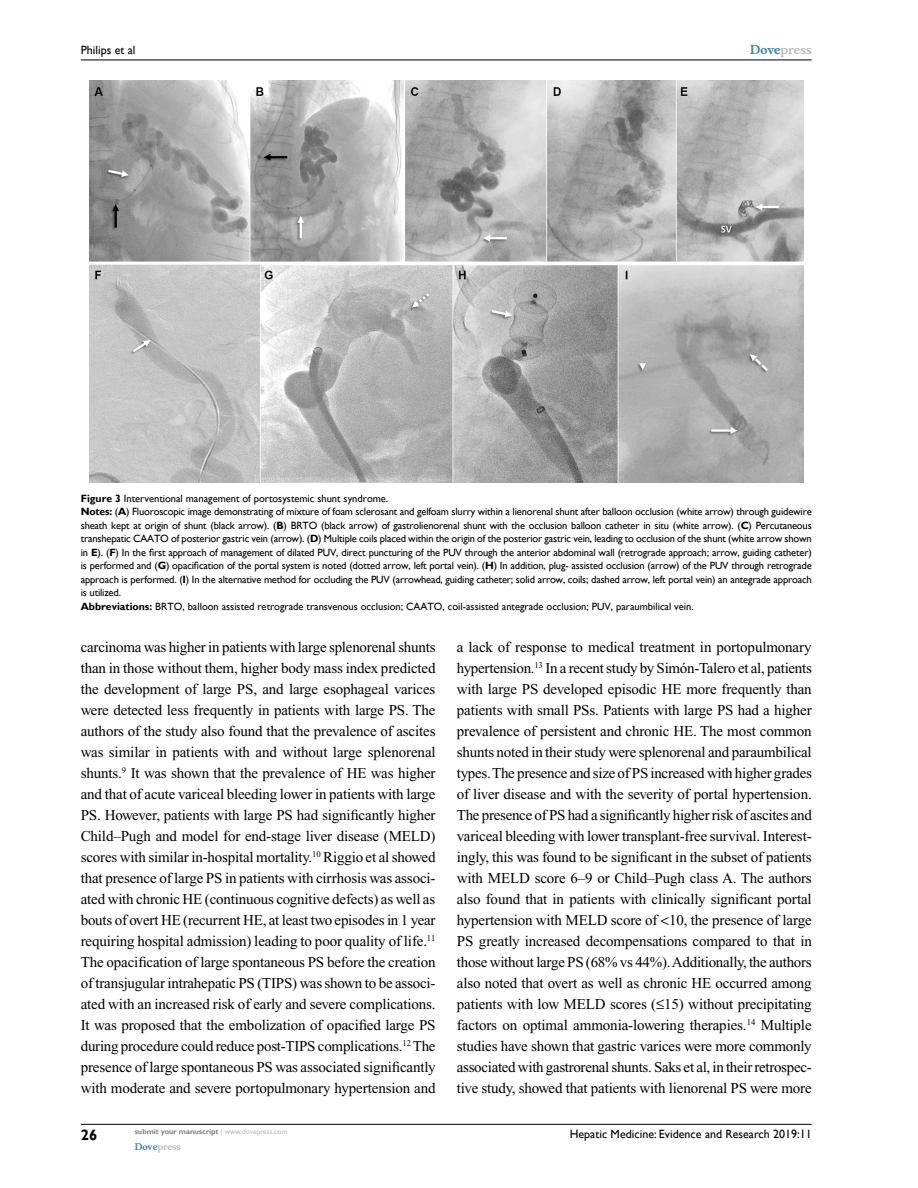
<style>
.page{position:relative;width:918px;height:1188px;background:#fff}
.page>*{position:absolute;margin:0;border:0;box-sizing:border-box;transform-origin:0 0}
.t1{font:15px/21px "Times New Roman";letter-spacing:-.01em;color:#000;text-align:justify}
.t2{font:700 15px "Gill Sans";color:#000}
.t3{font:12px "Gill Sans";color:#000}
.t4{font:700 12px "Musee";color:#b8babc}
.t5{font:10.5px/13.5px "Gill Sans";letter-spacing:-.015em;color:#000}
.t6{font:700 9px "Musee";color:#b8babc}
.t7{font:700 7.5px "Gill Sans";color:#808285}
.s1{color:#3785ad}
.s2{font-weight:700}
.s3{font-weight:400;color:#b8babc}
</style>
<div class="page">
<hr style="left:81px;top:1124px;width:731px;height:1px;background:#000">
<hr style="left:81px;top:60px;width:731px;height:1px;background:#000">
<img style="left:89px;top:81px;width:714px;height:402px">
<p class="t3" style="left:81px;top:43px;width:56px">Philips et al</p>
<p class="t4" style="left:750px;top:43px;width:63px"><span class="s1">Dove</span>press</p>
<p class="t5" style="left:81px;top:492px;width:733px"><span class="s2">Figure 3</span> Interventional management of portosystemic shunt syndrome.<br><span class="s2">Notes:</span> (<span class="s2">A</span>) Fluoroscopic image demonstrating of mixture of foam sclerosant and gelfoam slurry within a lienorenal shunt after balloon occlusion (white arrow) through guidewire sheath kept at origin of shunt (black arrow). (<span class="s2">B</span>) BRTO (black arrow) of gastrolienorenal shunt with the occlusion balloon catheter in situ (white arrow). (<span class="s2">C</span>) Percutaneous transhepatic CAATO of posterior gastric vein (arrow). (<span class="s2">D</span>) Multiple coils placed within the origin of the posterior gastric vein, leading to occlusion of the shunt (white arrow shown in <span class="s2">E</span>). (<span class="s2">F</span>) In the first approach of management of dilated PUV, direct puncturing of the PUV through the anterior abdominal wall (retrograde approach; arrow, guiding catheter) is performed and (<span class="s2">G</span>) opacification of the portal system is noted (dotted arrow, left portal vein). (<span class="s2">H</span>) In addition, plug- assisted occlusion (arrow) of the PUV through retrograde approach is performed. (<span class="s2">I</span>) In the alternative method for occluding the PUV (arrowhead, guiding catheter; solid arrow, coils; dashed arrow, left portal vein) an antegrade approach is utilized.<br><span class="s2">Abbreviations:</span> BRTO, balloon assisted retrograde transvenous occlusion; CAATO, coil-assisted antegrade occlusion; PUV, paraumbilical vein.</p>
<p class="t1" style="left:81px;top:636px;width:357px">carcinoma was higher in patients with large splenorenal shunts than in those without them, higher body mass index predicted the development of large PS, and large esophageal varices were detected less frequently in patients with large PS. The authors of the study also found that the prevalence of ascites was similar in patients with and without large splenorenal shunts.<sup>9</sup> It was shown that the prevalence of HE was higher and that of acute variceal bleeding lower in patients with large PS. However, patients with large PS had significantly higher Child–Pugh and model for end-stage liver disease (MELD) scores with similar in-hospital mortality.<sup>10</sup> Riggio et al showed that presence of large PS in patients with cirrhosis was associ&shy;ated with chronic HE (continuous cognitive defects) as well as bouts of overt HE (recurrent HE, at least two episodes in 1 year requiring hospital admission) leading to poor quality of life.<sup>11<br></sup>The opacification of large spontaneous PS before the creation of transjugular intrahepatic PS (TIPS) was shown to be associ&shy;ated with an increased risk of early and severe complications.<br>It was proposed that the embolization of opacified large PS during procedure could reduce post-TIPS complications.<sup>12</sup> The presence of large spontaneous PS was associated significantly with moderate and severe portopulmonary hypertension and</p>
<p class="t1" style="left:457px;top:636px;width:357px">a lack of response to medical treatment in portopulmonary hypertension.<sup>13</sup> In a recent study by Simón-Talero et al, patients with large PS developed episodic HE more frequently than patients with small PSs. Patients with large PS had a higher prevalence of persistent and chronic HE. The most common shunts noted in their study were splenorenal and paraumbilical types. The presence and size of PS increased with higher grades of liver disease and with the severity of portal hypertension.<br>The presence of PS had a significantly higher risk of ascites and variceal bleeding with lower transplant-free survival. Interest&shy;ingly, this was found to be significant in the subset of patients with MELD score 6–9 or Child–Pugh class A. The authors also found that in patients with clinically significant portal hypertension with MELD score of 10, the presence of large PS greatly increased decompensations compared to that in those without large PS (68% vs 44%). Additionally, the authors also noted that overt as well as chronic HE occurred among patients with low MELD scores (≤15) without precipitating factors on optimal ammonia-lowering therapies.<sup>14</sup> Multiple studies have shown that gastric varices were more commonly associated with gastrorenal shunts. Saks et al, in their retrospec&shy;tive study, showed that patients with lienorenal PS were more</p>
<p class="t2" style="left:81px;top:1126px;width:18px">26</p>
<p class="t7" style="left:135px;top:1127px;width:154px">submit your manuscript <span class="s3">| www.dovepress.com</span></p>
<p class="t6" style="left:135px;top:1141px;width:48px"><span class="s1">Dove</span>press</p>
<p class="t3" style="left:570px;top:1127px;width:243px">Hepatic Medicine: Evidence and Research 2019:11</p>
</div>
